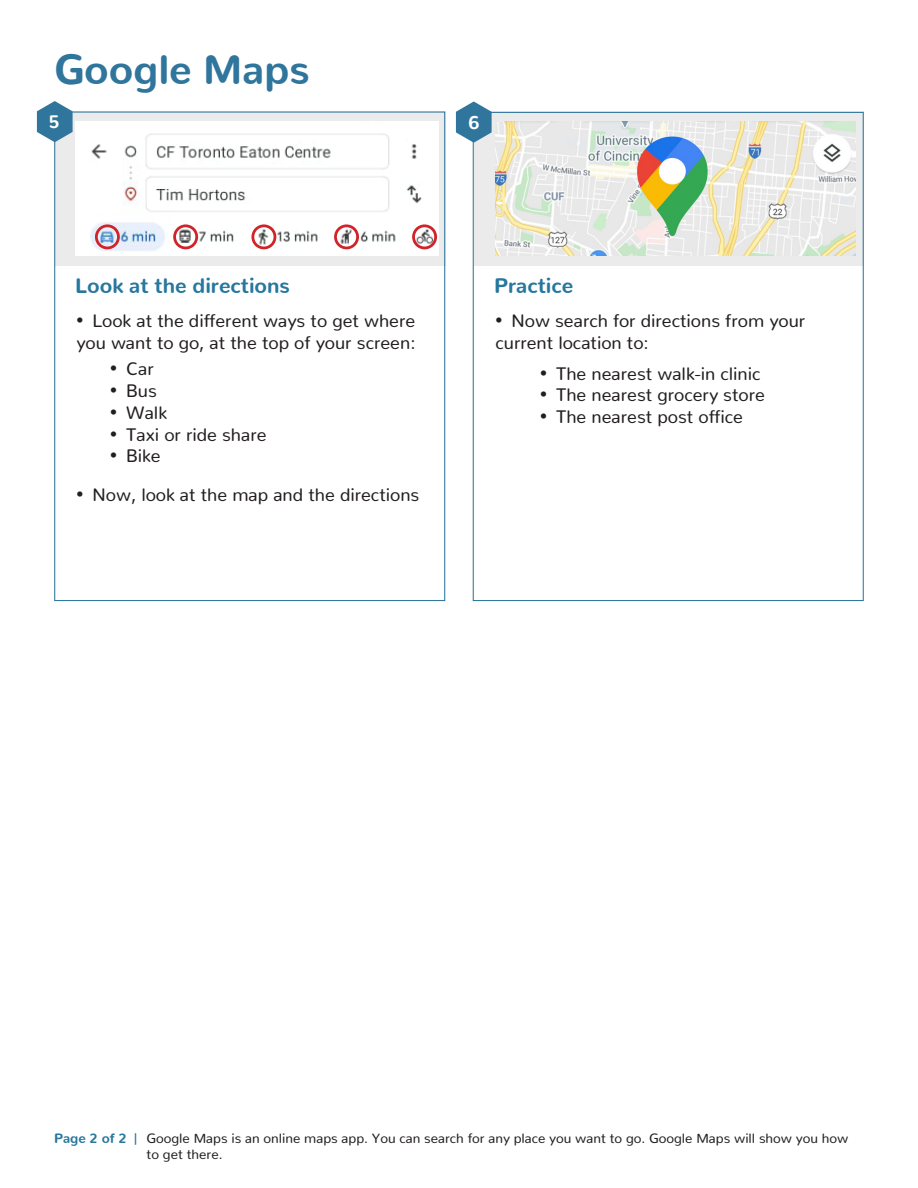
<style>
.page{position:relative;width:918px;height:1188px;background:#fff}
.page>*{position:absolute;margin:0;border:0;box-sizing:border-box;transform-origin:0 0}
.Title_-_Subheader{font:800 41.1px "Nunito";color:#2f759c}
.Body_Header_-_Final{font:800 21px "Nunito";color:#27779e}
.t1{font:18px/21.8px "Nunito";color:#231f20}
.Numbers_-__Final{font:800 18px "Nunito";color:#fff}
.t2{font:13.5px/16.2px "Nunito";color:#231f20}
.Page_Numbers_-_Final{font:800 13.5px "Nunito";color:#27779e}
.s1{font-family:"Myriad Pro";font-stretch:condensed;font-size:27px}
</style>
<div class="page">
<div style="left:55px;top:112px;width:390px;height:154px;background:#ebebec"></div>
<div style="left:474px;top:111px;width:390px;height:155px;background:#ebebeb"></div>
<svg style="left:456px;top:101px;width:36px;height:42px"></svg>
<svg style="left:37px;top:101px;width:36px;height:41px"></svg>
<img style="left:76px;top:122px;width:362px;height:134px">
<div style="left:95px;top:224px;width:25px;height:25px;border:3px solid #d1232a;border-radius:50%"></div>
<div style="left:173px;top:224px;width:25px;height:25px;border:3px solid #d1232a;border-radius:50%"></div>
<div style="left:251px;top:224px;width:25px;height:25px;border:3px solid #d1232a;border-radius:50%"></div>
<div style="left:334px;top:224px;width:25px;height:25px;border:3px solid #d1232a;border-radius:50%"></div>
<div style="left:412px;top:224px;width:25px;height:25px;border:3px solid #d1232a;border-radius:50%"></div>
<img style="left:495px;top:122px;width:361px;height:134px">
<p class="Title_-_Subheader" style="left:54px;top:31px;width:257px">Google Maps</p>
<p class="Numbers_-__Final" style="left:48px;top:105px;width:13px">5</p>
<p class="Numbers_-__Final" style="left:468px;top:106px;width:13px">6</p>
<p class="Body_Header_-_Final" style="left:75px;top:267px;width:216px">Look at the directions</p>
<p class="t1" style="left:76px;top:308px;width:341px"><span class="s1">•</span> Look at the different ways to get where you want to go, at the top of your screen:</p>
<p class="t1" style="left:110px;top:356px;width:45px"><span class="s1">•</span> Car</p>
<p class="t1" style="left:110px;top:378px;width:48px"><span class="s1">•</span> Bus</p>
<p class="t1" style="left:110px;top:400px;width:59px"><span class="s1">•</span> Walk</p>
<p class="t1" style="left:110px;top:422px;width:158px"><span class="s1">•</span> Taxi or ride share</p>
<p class="t1" style="left:110px;top:443px;width:52px"><span class="s1">•</span> Bike</p>
<p class="t1" style="left:76px;top:482px;width:345px"><span class="s1">•</span> Now, look at the map and the directions</p>
<p class="Body_Header_-_Final" style="left:494px;top:267px;width:81px">Practice</p>
<p class="t1" style="left:495px;top:308px;width:311px"><span class="s1">•</span> Now search for directions from your current location to:</p>
<p class="t1" style="left:540px;top:360px;width:222px"><span class="s1">•</span> The nearest walk-in clinic</p>
<p class="t1" style="left:540px;top:382px;width:227px"><span class="s1">•</span> The nearest grocery store</p>
<p class="t1" style="left:540px;top:404px;width:205px"><span class="s1">•</span> The nearest post office</p>
<p class="Page_Numbers_-_Final" style="left:54px;top:1126px;width:85px">Page 2 of 2 |</p>
<p class="t2" style="left:147px;top:1129px;width:703px">Google Maps is an online maps app. You can search for any place you want to go. Google Maps will show you how to get there.</p>
</div>
